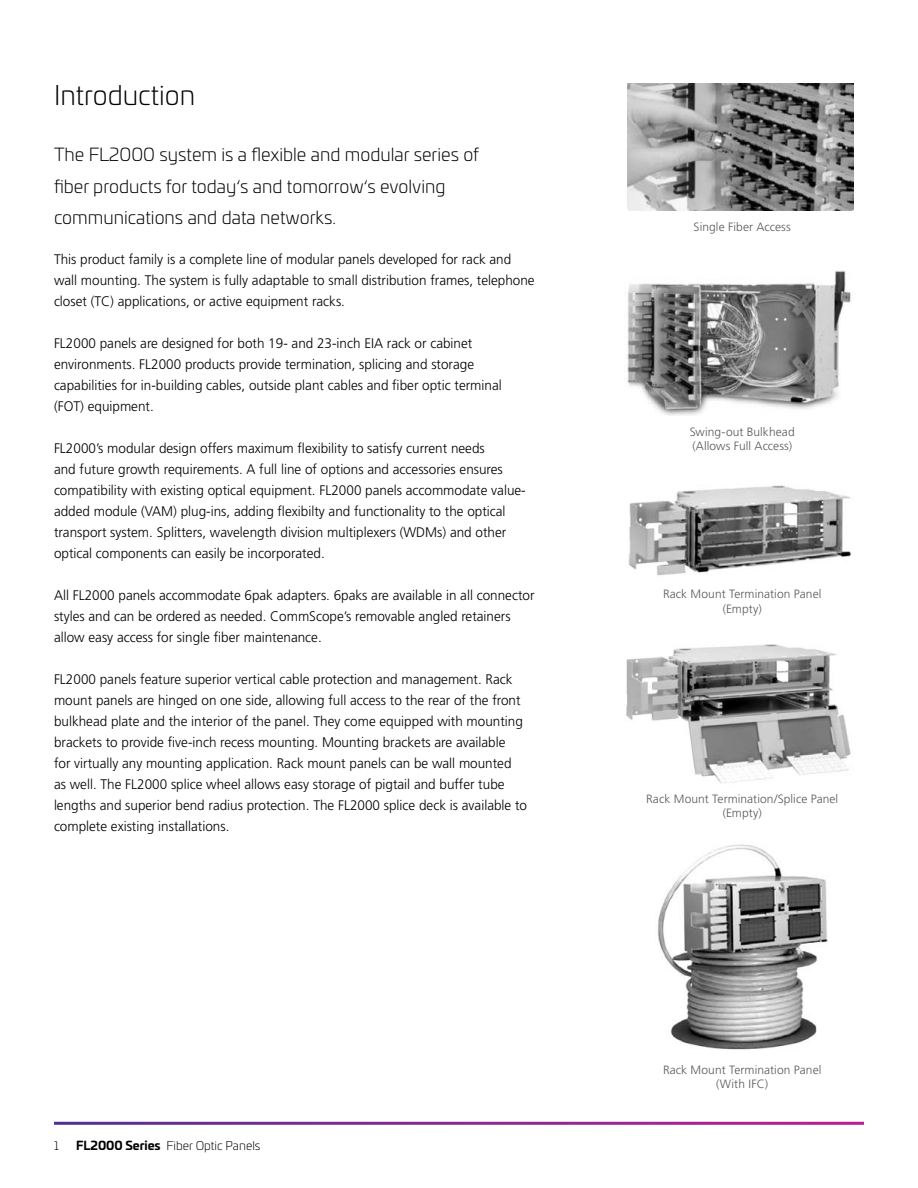
<style>
.page{position:relative;width:918px;height:1188px;background:#fff}
.page>*{position:absolute;margin:0;border:0;box-sizing:border-box;transform-origin:0 0}
.t1{font:300 27px "Univia Pro";color:#000}
.t2{font:300 18px/31.5px "Univia Pro";color:#000}
.t3{font:300 13.8px/21px "Frutiger LT Pro";color:#000}
.t4{font:300 12px/14.2px "Frutiger LT Pro";letter-spacing:.005em;color:#58595b;text-align:center}
.t5{font:300 12px "Univia Pro";color:#000}
.s1{font-weight:700}
</style>
<div class="page">
<img style="left:627px;top:84px;width:226px;height:126px">
<img style="left:627px;top:271px;width:224px;height:145px">
<img style="left:628px;top:485px;width:223px;height:91px">
<img style="left:626px;top:644px;width:225px;height:140px">
<img style="left:657px;top:844px;width:171px;height:206px">
<h1 class="t1" style="left:54px;top:76px;width:143px">Introduction</h1>
<h2 class="t2" style="left:54px;top:138px;width:427px">The FL2000 system is a flexible and modular series of fiber products for today‘s and tomorrow‘s evolving communications and data networks.</h2>
<p class="t3" style="left:54px;top:249px;width:482px">This product family is a complete line of modular panels developed for rack and wall mounting. The system is fully adaptable to small distribution frames, telephone closet (TC) applications, or active equipment racks.</p>
<p class="t3" style="left:54px;top:333px;width:449px">FL2000 panels are designed for both 19- and 23-inch EIA rack or cabinet environments. FL2000 products provide termination, splicing and storage capabilities for in-building cables, outside plant cables and fiber optic terminal (FOT) equipment.</p>
<p class="t3" style="left:54px;top:438px;width:473px">FL2000’s modular design offers maximum flexibility to satisfy current needs<br>and future growth requirements. A full line of options and accessories ensures compatibility with existing optical equipment. FL2000 panels accommodate value&shy;added module (VAM) plug-ins, adding flexibilty and functionality to the optical transport system. Splitters, wavelength division multiplexers (WDMs) and other optical components can easily be incorporated.</p>
<p class="t3" style="left:54px;top:585px;width:482px">All FL2000 panels accommodate 6pak adapters. 6paks are available in all connector styles and can be ordered as needed. CommScope’s removable angled retainers allow easy access for single fiber maintenance.</p>
<p class="t3" style="left:54px;top:669px;width:475px">FL2000 panels feature superior vertical cable protection and management. Rack mount panels are hinged on one side, allowing full access to the rear of the front bulkhead plate and the interior of the panel. They come equipped with mounting brackets to provide five-inch recess mounting. Mounting brackets are available<br>for virtually any mounting application. Rack mount panels can be wall mounted<br>as well. The FL2000 splice wheel allows easy storage of pigtail and buffer tube lengths and superior bend radius protection. The FL2000 splice deck is available to complete existing installations.</p>
<p class="t5" style="left:54px;top:1138px;width:6px">1</p>
<p class="t5" style="left:76px;top:1138px;width:186px"><span class="s1">FL2000 Series</span> Fiber Optic Panels</p>
<p class="t4" style="left:694px;top:220px;width:99px">Single Fiber Access</p>
<p class="t4" style="left:690px;top:425px;width:107px;text-align:left">Swing-out Bulkhead (Allows Full Access)</p>
<p class="t4" style="left:663px;top:587px;width:160px">Rack Mount Termination Panel (Empty)</p>
<p class="t4" style="left:646px;top:792px;width:194px">Rack Mount Termination/Splice Panel (Empty)</p>
<p class="t4" style="left:663px;top:1063px;width:160px">Rack Mount Termination Panel (With IFC)</p>
</div>
